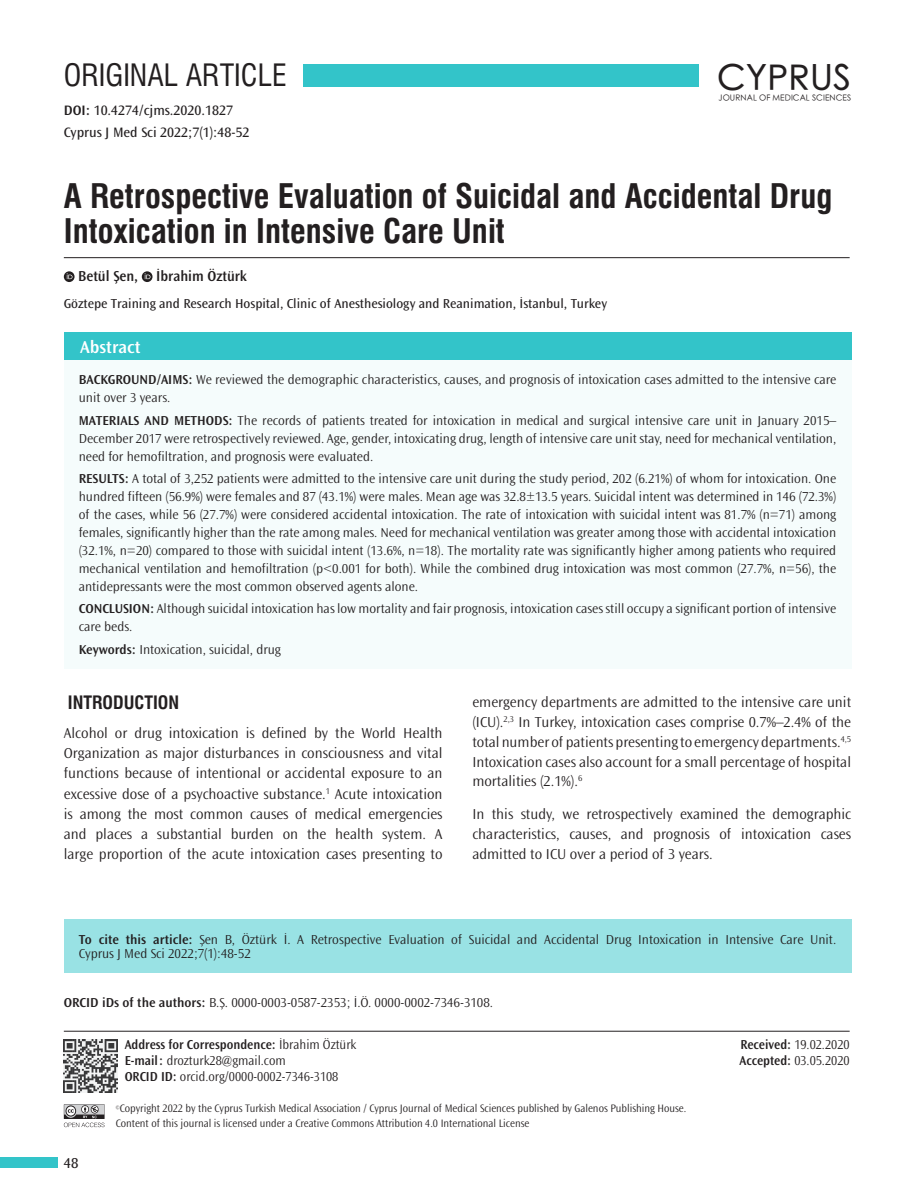
<style>
.page{position:relative;width:915px;height:1191px;background:#fff}
.page>*{position:absolute;margin:0;border:0;box-sizing:border-box;transform-origin:0 0}
.t1{font:500 35.1px "ST Heiti SC";letter-spacing:.01em;color:#231f20}
.BASLIK{font:33px/34.5px "Swiss Condensed Bold Tr";color:#231f20}
.t2{font:30px "Swiss Condensed Tr";color:#231f20}
.t3{font:18px "Swiss Condensed Bold Tr";color:#231f20}
.t4{font:600 18px "Ocean Sans Std";color:#fff}
.YAZI{font:300 15px/20.2px "Ocean Sans Std";color:#231f20;text-align:justify}
.YAZARLAR{font:600 15px "Ocean Sans Std";color:#231f20;scale:.96 1}
.t5{font:15px "Ocean Sans Std";color:#231f20}
.KISA_AD{font:14.25px "Ocean Sans Std";color:#231f20}
.DOI{font:14.25px "Ocean Sans Std";color:#231f20}
.OZET{font:300 13.5px/18px "Ocean Sans Std";color:#231f20}
.CİTE_AS{font:300 13.5px/13.5px "Ocean Sans Std";color:#231f20}
.OZET-2{font:300 13.5px "Ocean Sans Std";color:#231f20;scale:.95 1}
.KURUM{font:13.5px "Ocean Sans Std";color:#231f20}
.ORCID{font:300 13.5px "Ocean Sans Std";color:#231f20}
.t6{font:600 13.5px "Ocean Sans Std";color:#231f20;scale:.95 1}
.t7{font:300 11.25px/15px "Ocean Sans Std";color:#231f20;scale:.95 1}
.t8{font:300 8.25px "ST Heiti SC";letter-spacing:.01em;color:#231f20}
.t9{font:300 4.8px "Ocean Sans Std";color:#231f20;scale:.95 1}
.s1{font-weight:600}
.s2{font-weight:300}
</style>
<div class="page">
<div style="left:303px;top:64px;width:396px;height:22px;background:#33c4c9"></div>
<svg style="left:64px;top:1104px;width:40px;height:23px"></svg>
<div style="left:0;top:1157px;width:57px;height:11px;background:#33c4c9"></div>
<img style="left:64px;top:1039px;width:53px;height:53px">
<svg style="left:64px;top:271px;width:10px;height:11px"></svg>
<svg style="left:67px;top:273px;width:5px;height:6px"></svg>
<svg style="left:142px;top:271px;width:10px;height:11px"></svg>
<svg style="left:145px;top:273px;width:5px;height:6px"></svg>
<hr style="left:64px;top:257px;width:785px;height:1px;background:#231f20">
<div style="left:64px;top:332px;width:786px;height:28px;background:#33c4c9"></div>
<hr style="left:64px;top:1030px;width:785px;height:1px;background:#231f20">
<div style="left:64px;top:360px;width:786px;height:308px;background:#f5fcfc"></div>
<div style="left:64px;top:919px;width:786px;height:53px;background:#99e2e4"></div>
<h3 class="t2" style="left:64px;top:57px;width:224px">ORIGINAL ARTICLE</h3>
<h1 class="t1" style="left:717px;top:60px;width:135px">CYPRUS</h1>
<p class="t8" style="left:718px;top:91px;width:134px">JOURNAL OF MEDICAL SCIENCES</p>
<p class="DOI" style="left:64px;top:102px;width:171px"><span class="s1">DOI:</span> 10.4274/cjms.2020.1827</p>
<p class="KISA_AD" style="left:64px;top:124px;width:187px">Cyprus J Med Sci 2022;7(1):48-52</p>
<p class="BASLIK" style="left:64px;top:179px;width:769px">A Retrospective Evaluation of Suicidal and Accidental Drug<br>Intoxication in Intensive Care Unit</p>
<p class="YAZARLAR" style="left:78px;top:268px;width:177px">Betül Şen, İbrahim Öztürk</p>
<p class="KURUM" style="left:64px;top:296px;width:544px">Göztepe Training and Research Hospital, Clinic of Anesthesiology and Reanimation, İstanbul, Turkey</p>
<p class="t4" style="left:80px;top:337px;width:62px">Abstract</p>
<p class="OZET" style="left:79px;top:371px;width:758px"><span class="s1">BACKGROUND/AIMS:</span> We reviewed the demographic characteristics, causes, and prognosis of intoxication cases admitted to the intensive care unit over 3 years.</p>
<p class="OZET" style="left:79px;top:411px;width:758px;text-align:justify"><span class="s1">MATERIALS AND METHODS:</span> The records of patients treated for intoxication in medical and surgical intensive care unit in January 2015– December 2017 were retrospectively reviewed. Age, gender, intoxicating drug, length of intensive care unit stay, need for mechanical ventilation, need for hemofiltration, and prognosis were evaluated.</p>
<p class="OZET" style="left:79px;top:469px;width:758px;text-align:justify"><span class="s1">RESULTS:</span> A total of 3,252 patients were admitted to the intensive care unit during the study period, 202 (6.21%) of whom for intoxication. One hundred fifteen (56.9%) were females and 87 (43.1%) were males. Mean age was 32.8±13.5 years. Suicidal intent was determined in 146 (72.3%) of the cases, while 56 (27.7%) were considered accidental intoxication. The rate of intoxication with suicidal intent was 81.7% (n=71) among females, significantly higher than the rate among males. Need for mechanical ventilation was greater among those with accidental intoxication (32.1%, n=20) compared to those with suicidal intent (13.6%, n=18). The mortality rate was significantly higher among patients who required mechanical ventilation and hemofiltration (p&lt;0.001 for both). While the combined drug intoxication was most common (27.7%, n=56), the antidepressants were the most common observed agents alone.</p>
<p class="OZET" style="left:79px;top:600px;width:758px"><span class="s1">CONCLUSION:</span> Although suicidal intoxication has low mortality and fair prognosis, intoxication cases still occupy a significant portion of intensive care beds.</p>
<p class="OZET" style="left:79px;top:640px;width:203px"><span class="s1">Keywords:</span> Intoxication, suicidal, drug</p>
<p class="t3" style="left:68px;top:692px;width:113px">INTRODUCTION</p>
<p class="YAZI" style="left:64px;top:723px;width:380px">Alcohol or drug intoxication is defined by the World Health Organization as major disturbances in consciousness and vital functions because of intentional or accidental exposure to an excessive dose of a psychoactive substance.<sup>1</sup> Acute intoxication is among the most common causes of medical emergencies and places a substantial burden on the health system. A large proportion of the acute intoxication cases presenting to</p>
<p class="YAZI" style="left:472px;top:692px;width:380px">emergency departments are admitted to the intensive care unit (ICU).<sup>2,3</sup> In Turkey, intoxication cases comprise 0.7%–2.4% of the total number of patients presenting to emergency departments.<sup>4,5<br></sup>Intoxication cases also account for a small percentage of hospital mortalities (2.1%).<sup>6</sup></p>
<p class="YAZI" style="left:472px;top:804px;width:380px">In this study, we retrospectively examined the demographic characteristics, causes, and prognosis of intoxication cases admitted to ICU over a period of 3 years.</p>
<p class="CİTE_AS" style="left:79px;top:933px;width:758px"><span class="s1">To cite this article:</span> Şen B, Öztürk İ. A Retrospective Evaluation of Suicidal and Accidental Drug Intoxication in Intensive Care Unit.<br>Cyprus J Med Sci 2022;7(1):48-52</p>
<p class="ORCID" style="left:64px;top:995px;width:430px"><span class="s1">ORCID iDs of the authors:</span> B.Ş. 0000-0003-0587-2353; İ.Ö. 0000-0002-7346-3108.</p>
<p class="t6" style="left:125px;top:1037px;width:245px">Address for Correspondence: <span class="s2">İbrahim Öztürk</span></p>
<p class="OZET-2" style="left:125px;top:1053px;width:171px"><span class="s1">E-mail:</span> drozturk28@gmail.com</p>
<p class="OZET-2" style="left:125px;top:1069px;width:226px"><span class="s1">ORCID ID:</span> orcid.org/0000-0002-7346-3108</p>
<p class="t5" style="left:64px;top:1154px;width:16px">48</p>
<p class="t7" style="left:116px;top:1101px;width:602px;text-indent:4px">Copyright 2022 by the Cyprus Turkish Medical Association / Cyprus Journal of Medical Sciences published by Galenos Publishing House.<br>Content of this journal is licensed under a Creative Commons Attribution 4.0 International License</p>
<p class="t9" style="left:116px;top:1105px;width:6px">©</p>
<p class="OZET-2" style="left:740px;top:1037px;width:116px"><span class="s1">Received:</span> 19.02.2020</p>
<p class="OZET-2" style="left:739px;top:1053px;width:117px"><span class="s1">Accepted:</span> 03.05.2020</p>
</div>
